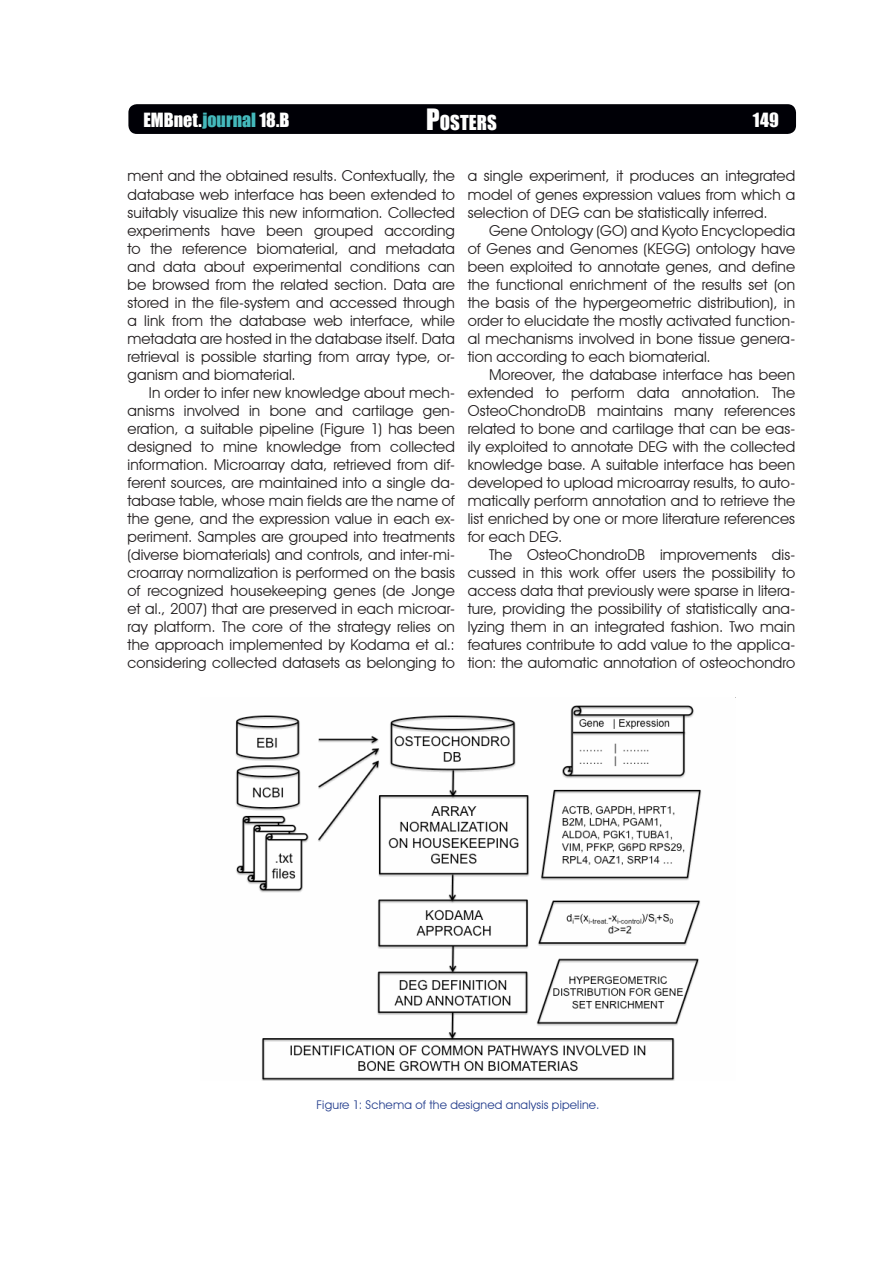
<style>
.page{position:relative;width:893px;height:1263px;background:#fff}
.page>*{position:absolute;margin:0;border:0;box-sizing:border-box;transform-origin:0 0}
.t1{font:18.9px "Impact";letter-spacing:.005em;color:#fff}
.t2{font:18px "Impact";letter-spacing:.005em;color:#fff}
._01_text{font:15px/18px "Avant Garde IT Cby BT";letter-spacing:.01em;color:#231f20;text-align:justify}
._00_text_first{font:15px/18px "Avant Garde IT Cby BT";letter-spacing:.01em;color:#231f20;text-align:justify}
._03_legend{font:12px "Avant Garde IT Cby BT";letter-spacing:.015em;color:#253f8e}
.s1{color:#44b9bc}
.s2{font-size:27px}
</style>
<div class="page">
<div style="left:128px;top:104px;width:668px;height:30px;background:#000006;border-radius:9px"></div>
<img style="left:235px;top:705px;width:467px;height:375px">
<p class="t2" style="left:143px;top:106px;width:148px">EMBnet.<span class="s1">journal</span> 18.B</p>
<p class="t1" style="left:426px;top:108px;width:72px"><span class="s2">P</span>OSTERS</p>
<p class="t2" style="left:753px;top:106px;width:28px">149</p>
<p class="_00_text_first" style="left:128px;top:167px;width:329px">ment and the obtained results. Contextually, the database web interface has been extended to suitably visualize this new information. Collected experiments have been grouped according to the reference biomaterial, and metadata and data about experimental conditions can be browsed from the related section. Data are stored in the file-system and accessed through a link from the database web interface, while metadata are hosted in the database itself. Data retrieval is possible starting from array type, or&shy;ganism and biomaterial.</p>
<p class="_01_text" style="left:128px;top:383px;width:329px;text-indent:21px">In order to infer new knowledge about mech&shy;anisms involved in bone and cartilage gen&shy;eration, a suitable pipeline (Figure 1) has been designed to mine knowledge from collected information. Microarray data, retrieved from dif&shy;ferent sources, are maintained into a single da&shy;tabase table, whose main fields are the name of the gene, and the expression value in each ex&shy;periment. Samples are grouped into treatments (diverse biomaterials) and controls, and inter-mi&shy;croarray normalization is performed on the basis of recognized housekeeping genes (de Jonge et al., 2007) that are preserved in each microar&shy;ray platform. The core of the strategy relies on the approach implemented by Kodama et al.: considering collected datasets as belonging to</p>
<p class="_01_text" style="left:468px;top:167px;width:329px">a single experiment, it produces an integrated model of genes expression values from which a selection of DEG can be statistically inferred.</p>
<p class="_01_text" style="left:468px;top:221px;width:329px;text-indent:21px">Gene Ontology (GO) and Kyoto Encyclopedia of Genes and Genomes (KEGG) ontology have been exploited to annotate genes, and define the functional enrichment of the results set (on the basis of the hypergeometric distribution), in order to elucidate the mostly activated function&shy;al mechanisms involved in bone tissue genera&shy;tion according to each biomaterial.</p>
<p class="_01_text" style="left:468px;top:365px;width:329px;text-indent:21px">Moreover, the database interface has been extended to perform data annotation. The OsteoChondroDB maintains many references related to bone and cartilage that can be eas&shy;ily exploited to annotate DEG with the collected knowledge base. A suitable interface has been developed to upload microarray results, to auto&shy;matically perform annotation and to retrieve the list enriched by one or more literature references for each DEG.</p>
<p class="_01_text" style="left:468px;top:545px;width:329px;text-indent:21px">The OsteoChondroDB improvements dis&shy;cussed in this work offer users the possibility to access data that previously were sparse in litera&shy;ture, providing the possibility of statistically ana&shy;lyzing them in an integrated fashion. Two main features contribute to add value to the applica&shy;tion: the automatic annotation of osteochondro</p>
<p class="_03_legend" style="left:317px;top:1097px;width:284px">Figure 1: Schema of the designed analysis pipeline.</p>
</div>
